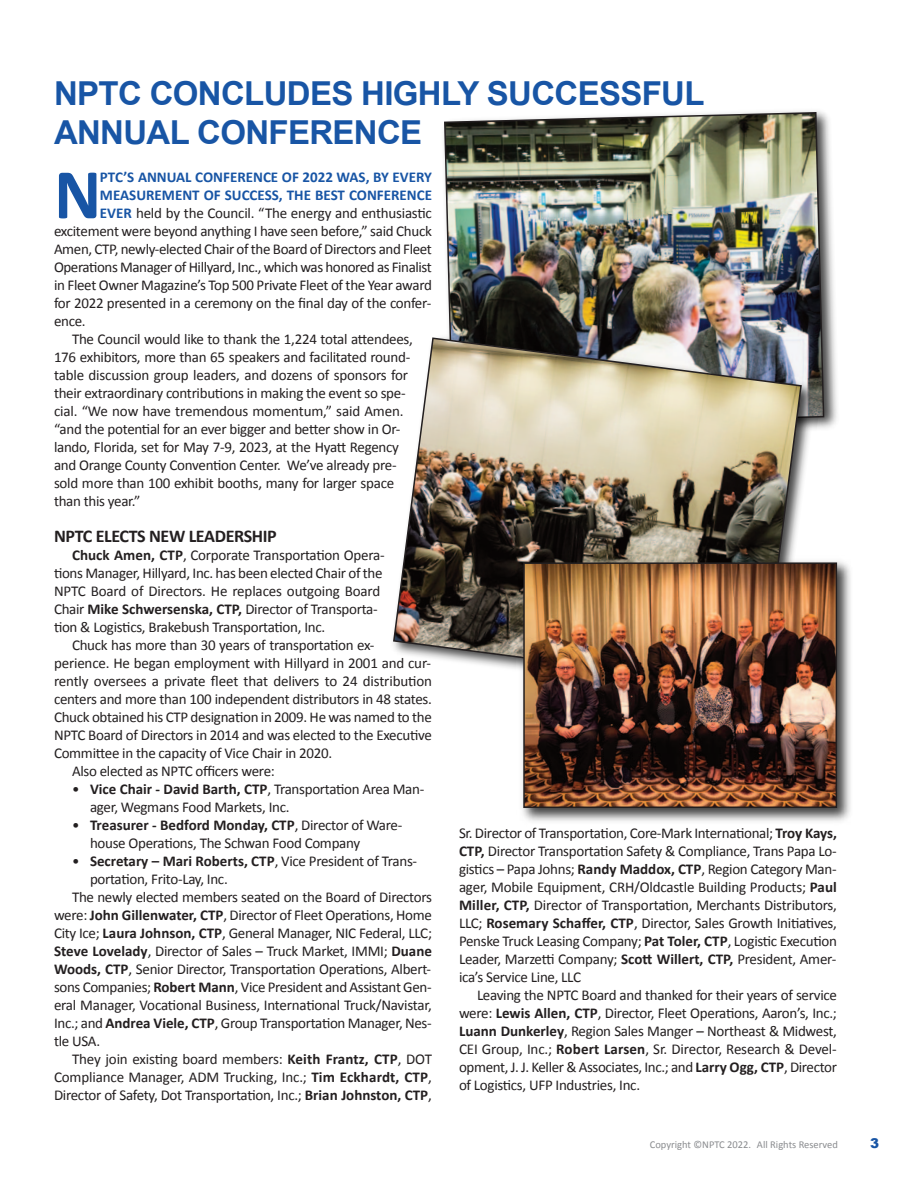
<style>
.page{position:relative;width:918px;height:1188px;background:#fff}
.page>*{position:absolute;margin:0;border:0;box-sizing:border-box;transform-origin:0 0}
.t1{font:700 72px "Calibri";color:#1855a5}
.t2{font:700 33px/39px "Arial";letter-spacing:-.02em;color:#1855a5}
.t3{font:700 18px "Calibri";letter-spacing:-.02em;color:#231f20}
.t4{font:15px/18px "Calibri";letter-spacing:-.02em;color:#231f20}
.t5{font:700 15px "Calibri";color:#1855a5}
.t6{font:900 13.5px "Arial";color:#1855a5}
.t7{font:10.5px "Calibri";color:#8a8c8f}
.s1{font-weight:700;color:#1855a5}
.s2{font-weight:700}
</style>
<div class="page">
<img style="left:825px;top:114px;width:12px;height:314px">
<img style="left:443px;top:111px;width:382px;height:317px">
<img style="left:443px;top:329px;width:379px;height:147px">
<img style="left:393px;top:337px;width:410px;height:332px">
<img style="left:516px;top:556px;width:335px;height:265px">
<img style="left:526px;top:565px;width:308px;height:240px">
<div style="left:523px;top:562px;width:314px;height:246px;border:2px solid #231f20"></div>
<p class="t2" style="left:54px;top:74px;width:652px">NPTC CONCLUDES HIGHLY SUCCESSFUL<br>ANNUAL CONFERENCE</p>
<p class="t1" style="left:54px;top:164px;width:49px">N</p>
<p class="t5" style="left:100px;top:171px;width:334px">PTC’S ANNUAL CONFERENCE OF 2022 WAS, BY EVERY</p>
<p class="t5" style="left:100px;top:189px;width:334px">MEASUREMENT OF SUCCESS, THE BEST CONFERENCE</p>
<p class="t4" style="left:100px;top:205px;width:334px"><span class="s1">EVER</span> held by the Council. “The energy and enthusiastic</p>
<p class="t4" style="left:54px;top:223px;width:379px">excitement were beyond anything I have seen before,” said Chuck</p>
<p class="t4" style="left:54px;top:241px;width:379px">Amen, CTP, newly‐elected Chair of the Board of Directors and Fleet</p>
<p class="t4" style="left:54px;top:259px;width:379px">Operations Manager of Hillyard, Inc., which was honored as Finalist</p>
<p class="t4" style="left:54px;top:277px;width:379px">in Fleet Owner Magazine’s Top 500 Private Fleet of the Year award</p>
<p class="t4" style="left:54px;top:295px;width:379px">for 2022 presented in a ceremony on the final day of the confer‐</p>
<p class="t4" style="left:54px;top:313px;width:33px">ence.</p>
<p class="t4" style="left:54px;top:331px;width:360px;text-indent:18px">The Council would like to thank the 1,224 total attendees, 176 exhibitors, more than 65 speakers and facilitated round‐ table discussion group leaders, and dozens of sponsors for their extraordinary contributions in making the event so spe‐ cial. “We now have tremendous momentum,” said Amen. “and the potential for an ever bigger and better show in Or‐ lando, Florida, set for May 7‐9, 2023, at the Hyatt Regency and Orange County Convention Center. We’ve already pre‐ sold more than 100 exhibit booths, many for larger space than this year.”</p>
<p class="t3" style="left:54px;top:529px;width:224px">NPTC ELECTS NEW LEADERSHIP</p>
<p class="t4" style="left:54px;top:547px;width:332px;text-indent:18px"><span class="s2">Chuck Amen, CTP</span>, Corporate Transportation Opera‐ tions Manager, Hillyard, Inc. has been elected Chair of the NPTC Board of Directors. He replaces outgoing Board Chair <span class="s2">Mike Schwersenska, CTP,</span> Director of Transporta‐ tion &amp; Logistics, Brakebush Transportation, Inc.</p>
<p class="t4" style="left:54px;top:637px;width:380px;text-indent:18px">Chuck has more than 30 years of transportation ex‐ perience. He began employment with Hillyard in 2001 and cur‐ rently oversees a private fleet that delivers to 24 distribution centers and more than 100 independent distributors in 48 states.<br>Chuck obtained his CTP designation in 2009. He was named to the NPTC Board of Directors in 2014 and was elected to the Executive Committee in the capacity of Vice Chair in 2020.</p>
<p class="t4" style="left:72px;top:763px;width:204px">Also elected as NPTC officers were:</p>
<p class="t4" style="left:90px;top:781px;width:336px;text-indent:-18px">• <span class="s2">Vice Chair ‐ David Barth, CTP</span>, Transportation Area Man‐ ager, Wegmans Food Markets, Inc.</p>
<p class="t4" style="left:90px;top:817px;width:314px;text-indent:-18px">• <span class="s2">Treasurer ‐ Bedford Monday, CTP</span>, Director of Ware‐ house Operations, The Schwan Food Company</p>
<p class="t4" style="left:90px;top:853px;width:329px;text-indent:-18px">• <span class="s2">Secretary – Mari Roberts, CTP</span>, Vice President of Trans‐ portation, Frito‐Lay, Inc.</p>
<p class="t4" style="left:54px;top:889px;width:380px;text-align:justify;text-indent:18px">The newly elected members seated on the Board of Directors were: <span class="s2">John Gillenwater, CTP</span>, Director of Fleet Operations, Home City Ice; <span class="s2">Laura Johnson, CTP</span>, General Manager, NIC Federal, LLC; <span class="s2">Steve Lovelady</span>, Director of Sales – Truck Market, IMMI; <span class="s2">Duane Woods, CTP</span>, Senior Director, Transportation Operations, Albert‐ sons Companies; <span class="s2">Robert Mann</span>, Vice President and Assistant Gen‐ eral Manager, Vocational Business, International Truck/Navistar, Inc.; and <span class="s2">Andrea Viele, CTP</span>, Group Transportation Manager, Nes‐ tle USA.</p>
<p class="t4" style="left:54px;top:1051px;width:380px;text-align:justify;text-indent:18px">They join existing board members: <span class="s2">Keith Frantz, CTP</span>, DOT Compliance Manager, ADM Trucking, Inc.; <span class="s2">Tim Eckhardt, CTP</span>, Director of Safety, Dot Transportation, Inc.; <span class="s2">Brian Johnston, CTP</span>,</p>
<p class="t4" style="left:459px;top:825px;width:380px;text-align:justify">Sr. Director of Transportation, Core‐Mark International; <span class="s2">Troy Kays, CTP,</span> Director Transportation Safety &amp; Compliance, Trans Papa Lo‐ gistics – Papa Johns; <span class="s2">Randy Maddox, CTP</span>, Region Category Man‐ ager, Mobile Equipment, CRH/Oldcastle Building Products; <span class="s2">Paul Miller, CTP,</span> Director of Transportation, Merchants Distributors, LLC; <span class="s2">Rosemary Schaffer, CTP</span>, Director, Sales Growth Initiatives, Penske Truck Leasing Company; <span class="s2">Pat Toler, CTP</span>, Logistic Execution Leader, Marzetti Company; <span class="s2">Scott Willert, CTP,</span> President, Amer‐ ica’s Service Line, LLC</p>
<p class="t4" style="left:459px;top:987px;width:380px;text-align:justify;text-indent:18px">Leaving the NPTC Board and thanked for their years of service were: <span class="s2">Lewis Allen, CTP</span>, Director, Fleet Operations, Aaron’s, Inc.; <span class="s2">Luann Dunkerley</span>, Region Sales Manger – Northeast &amp; Midwest, CEI Group, Inc.; <span class="s2">Robert Larsen</span>, Sr. Director, Research &amp; Devel‐ opment, J. J. Keller &amp; Associates, Inc.; and <span class="s2">Larry Ogg, CTP</span>, Director of Logistics, UFP Industries, Inc.</p>
<p class="t7" style="left:650px;top:1140px;width:190px">Copyright ©NPTC 2022. All Rights Reserved</p>
<p class="t6" style="left:870px;top:1133px;width:11px">3</p>
</div>
